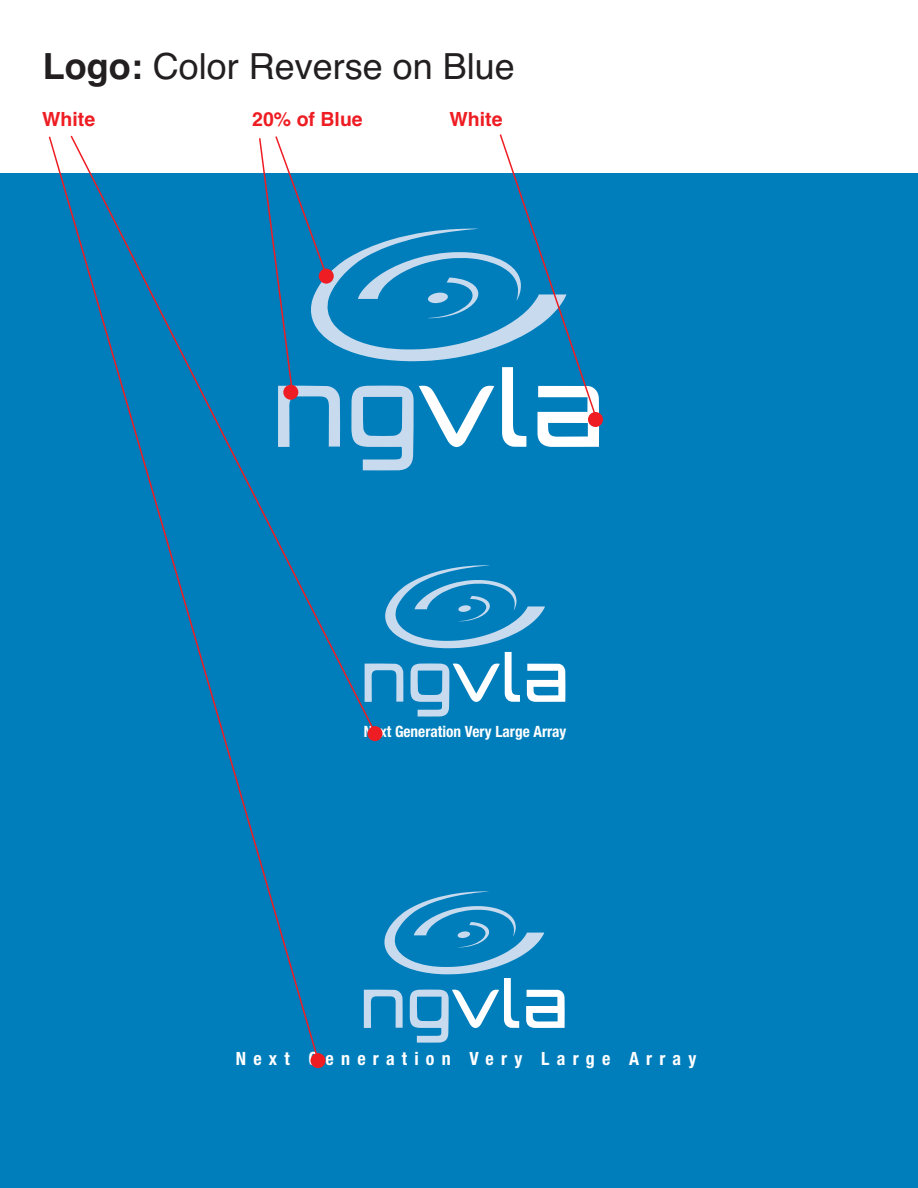
<style>
.page{position:relative;width:918px;height:1188px;background:#fff}
.page>*{position:absolute;margin:0;border:0;box-sizing:border-box;transform-origin:0 0}
.t1{font:36px "Helvetica";color:#231f20}
.t2{font:700 19.5px "Helvetica";color:#ee1d23}
.t3{font:700 condensed 18.3px "Helvetica Neue";letter-spacing:.4em;color:#fff}
.t4{font:700 condensed 15.6px "Helvetica Neue";color:#fff}
.s1{font-weight:700}
</style>
<div class="page">
<div style="left:0;top:173px;width:918px;height:1015px;background:#007ebc"></div>
<svg style="left:377px;top:134px;width:222px;height:336px"></svg>
<div style="left:588px;top:412px;width:15px;height:15px;background:#ee1d23;border-radius:50%"></div>
<svg style="left:377px;top:565px;width:188px;height:152px"></svg>
<svg style="left:364px;top:891px;width:201px;height:152px"></svg>
<svg style="left:320px;top:244px;width:57px;height:490px"></svg>
<div style="left:368px;top:726px;width:14px;height:15px;background:#ee1d23;border-radius:50%"></div>
<svg style="left:48px;top:135px;width:272px;height:918px"></svg>
<div style="left:310px;top:1053px;width:16px;height:15px;background:#ee1d23;border-radius:50%"></div>
<h1 class="t1" style="left:43px;top:45px;width:474px"><span class="s1">Logo:</span> Color Reverse on Blue</h1>
<p class="t2" style="left:42px;top:107px;width:55px">White</p>
<p class="t2" style="left:252px;top:107px;width:112px">20% of Blue</p>
<p class="t2" style="left:450px;top:107px;width:55px">White</p>
<p class="t4" style="left:364px;top:722px;width:204px">Next Generation Very Large Array</p>
<p class="t3" style="left:236px;top:1048px;width:462px">Next Generation Very Large Array</p>
</div>
